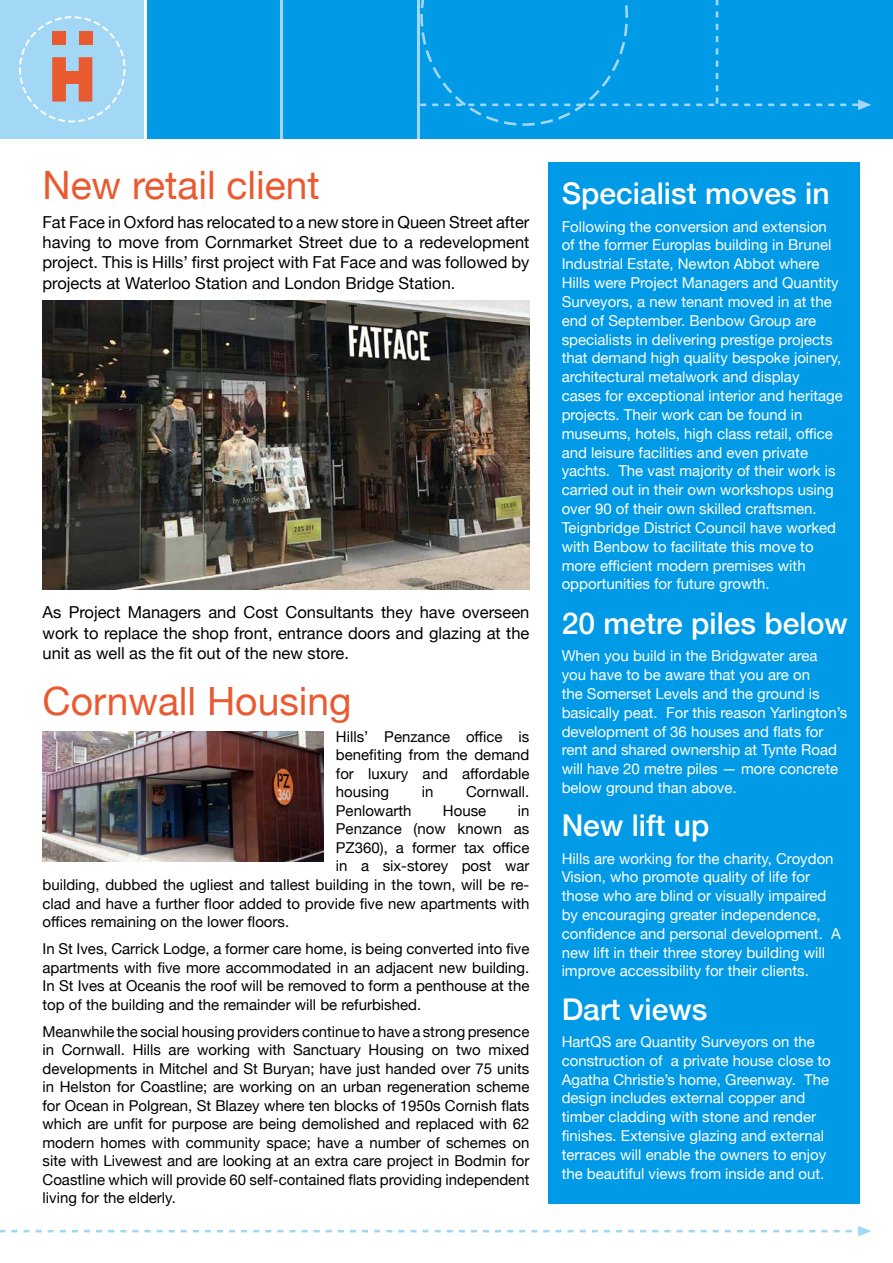
<style>
.page{position:relative;width:893px;height:1263px;background:#fff}
.page>*{position:absolute;margin:0;border:0;box-sizing:border-box;transform-origin:0 0}
.t1{font:39px "Helvetica Neue";color:#ea5a31}
.t2{font:500 30px "Helvetica Neue";color:#fff}
.t3{font:16.5px/20.4px "Helvetica Neue";color:#000;text-align:justify}
.t4{font:15px/18.8px "Helvetica Neue";color:#fff}
.t5{font:15px/18.6px "Helvetica Neue";color:#000;text-align:justify}
</style>
<div class="page">
<div style="left:147px;top:0;width:746px;height:139px;background:#009ae6"></div>
<div style="left:0;top:0;width:145px;height:139px;background:#a2d7f5"></div>
<svg style="left:0;top:1226px;width:871px;height:10px"></svg>
<hr style="left:281px;top:0;width:2px;height:139px;background:#a2d7f5">
<svg style="left:419px;top:0;width:452px;height:127px"></svg>
<hr style="left:417px;top:0;width:2px;height:139px;background:#a2d7f5">
<div style="left:548px;top:162px;width:312px;height:1042px;background:#009ae6"></div>
<div style="left:52px;top:31px;width:14px;height:14px;background:#ea5a31"></div>
<div style="left:79px;top:31px;width:13px;height:14px;background:#ea5a31"></div>
<svg style="left:52px;top:57px;width:40px;height:45px"></svg>
<div style="left:19px;top:16px;width:106px;height:106px;border:2px dashed #fff;border-radius:50%"></div>
<img style="left:43px;top:301px;width:486px;height:288px">
<img style="left:43px;top:732px;width:280px;height:129px">
<h1 class="t1" style="left:43px;top:157px;width:279px">New retail client</h1>
<p class="t3" style="left:43px;top:212px;width:488px">Fat Face in Oxford has relocated to a new store in Queen Street after having to move from Cornmarket Street due to a redevelopment project. This is Hills’ first project with Fat Face and was followed by projects at Waterloo Station and London Bridge Station.</p>
<p class="t3" style="left:43px;top:603px;width:488px">As Project Managers and Cost Consultants they have overseen work to replace the shop front, entrance doors and glazing at the unit as well as the fit out of the new store.</p>
<h1 class="t1" style="left:43px;top:673px;width:311px">Cornwall Housing</h1>
<p class="t5" style="left:336px;top:728px;width:195px">Hills’ Penzance office is benefiting from the demand for luxury and affordable housing</p>
<p class="t5" style="left:422px;top:784px;width:13px">in</p>
<p class="t5" style="left:466px;top:784px;width:65px">Cornwall.</p>
<p class="t5" style="left:336px;top:802px;width:77px">Penlowarth</p>
<p class="t5" style="left:443px;top:802px;width:45px">House</p>
<p class="t5" style="left:518px;top:802px;width:13px">in</p>
<p class="t5" style="left:336px;top:821px;width:195px">Penzance (now known as</p>
<p class="t5" style="left:336px;top:839px;width:195px">PZ360), a former tax office</p>
<p class="t5" style="left:336px;top:858px;width:195px">in a six-storey post war</p>
<p class="t5" style="left:43px;top:876px;width:488px">building, dubbed the ugliest and tallest building in the town, will be re-</p>
<p class="t5" style="left:43px;top:895px;width:488px">clad and have a further floor added to provide five new apartments with</p>
<p class="t5" style="left:43px;top:913px;width:248px">offices remaining on the lower floors.</p>
<p class="t5" style="left:43px;top:940px;width:488px">In St Ives, Carrick Lodge, a former care home, is being converted into five apartments with five more accommodated in an adjacent new building.<br>In St Ives at Oceanis the roof will be removed to form a penthouse at the top of the building and the remainder will be refurbished.</p>
<p class="t5" style="left:43px;top:1023px;width:488px">Meanwhile the social housing providers continue to have a strong presence in Cornwall. Hills are working with Sanctuary Housing on two mixed developments in Mitchel and St Buryan; have just handed over 75 units in Helston for Coastline; are working on an urban regeneration scheme for Ocean in Polgrean, St Blazey where ten blocks of 1950s Cornish flats which are unfit for purpose are being demolished and replaced with 62 modern homes with community space; have a number of schemes on site with Livewest and are looking at an extra care project in Bodmin for Coastline which will provide 60 self-contained flats providing independent living for the elderly.</p>
<h2 class="t2" style="left:562px;top:169px;width:269px">Specialist moves in</h2>
<p class="t4" style="left:562px;top:218px;width:283px">Following the conversion and extension of the former Europlas building in Brunel Industrial Estate, Newton Abbot where Hills were Project Managers and Quantity Surveyors, a new tenant moved in at the end of September. Benbow Group are specialists in delivering prestige projects that demand high quality bespoke joinery, architectural metalwork and display<br>cases for exceptional interior and heritage projects. Their work can be found in museums, hotels, high class retail, office and leisure facilities and even private yachts. The vast majority of their work is carried out in their own workshops using over 90 of their own skilled craftsmen.<br>Teignbridge District Council have worked with Benbow to facilitate this move to more efficient modern premises with opportunities for future growth.</p>
<h2 class="t2" style="left:562px;top:599px;width:288px">20 metre piles below</h2>
<p class="t4" style="left:562px;top:647px;width:287px">When you build in the Bridgwater area<br>you have to be aware that you are on<br>the Somerset Levels and the ground is basically peat. For this reason Yarlington’s development of 36 houses and flats for rent and shared ownership at Tynte Road will have 20 metre piles — more concrete below ground than above.</p>
<h2 class="t2" style="left:562px;top:801px;width:149px">New lift up</h2>
<p class="t4" style="left:562px;top:849px;width:281px">Hills are working for the charity, Croydon Vision, who promote quality of life for those who are blind or visually impaired by encouraging greater independence, confidence and personal development. A new lift in their three storey building will improve accessibility for their clients.</p>
<h2 class="t2" style="left:562px;top:985px;width:147px">Dart views</h2>
<p class="t4" style="left:562px;top:1033px;width:271px">HartQS are Quantity Surveyors on the construction of a private house close to Agatha Christie’s home, Greenway. The design includes external copper and timber cladding with stone and render finishes. Extensive glazing and external terraces will enable the owners to enjoy the beautiful views from inside and out.</p>
</div>
